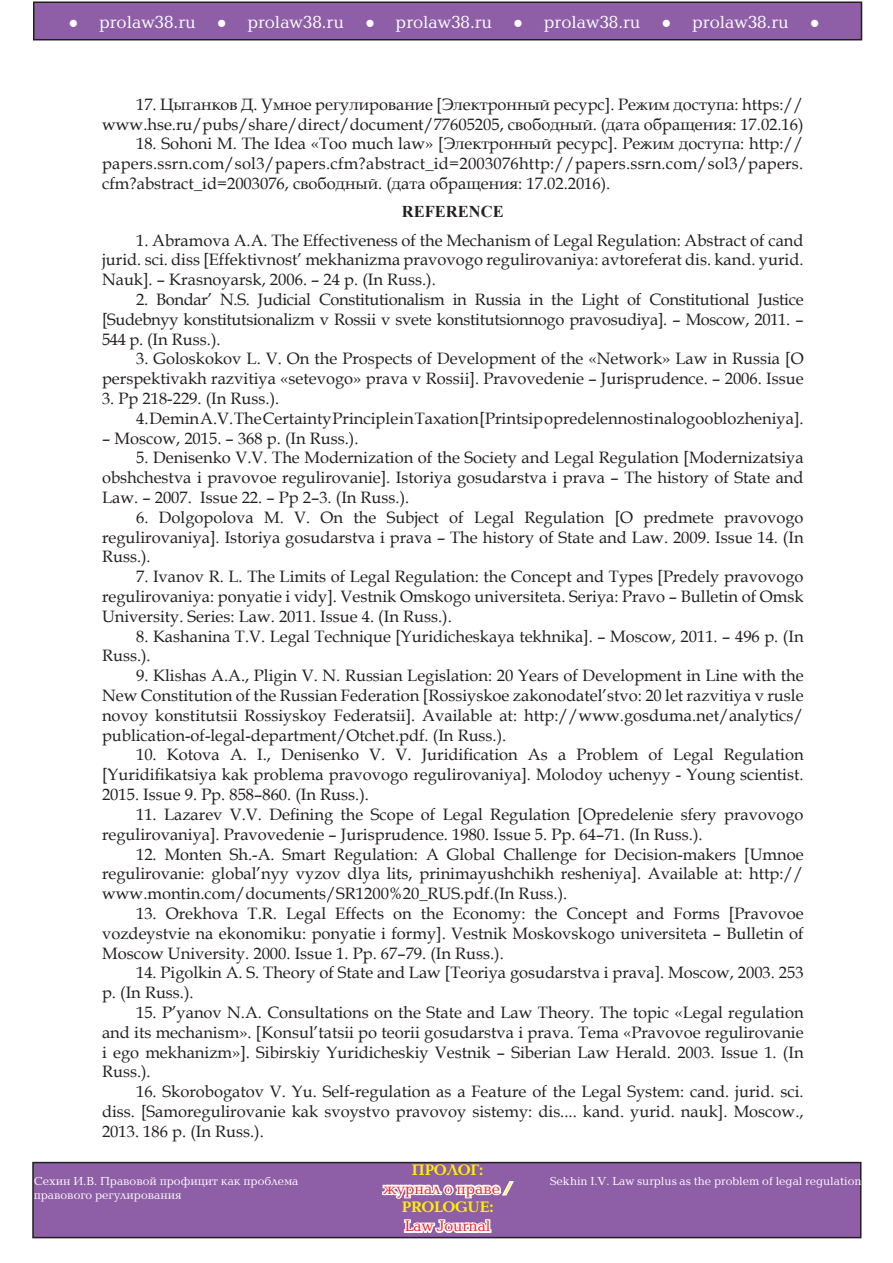
<style>
.page{position:relative;width:893px;height:1263px;background:#fff}
.page>*{position:absolute;margin:0;border:0;box-sizing:border-box;transform-origin:0 0}
.t1{font:18px "Baltica C";color:#fff}
.t2{font:16.5px/19.8px "Book Antiqua";color:#231f20;text-align:justify}
.t3{font:700 16.5px "Times New Roman";color:#231f20}
.t4{font:700 15.75px/18.9px "Baltica C";color:#fff101;text-align:center}
.t5{font:15.75px "Baltica C";color:#ee1f23}
.t6{font:12px/14.4px "Baltica C";color:#fff}
.s1{font-family:"Book Antiqua";font-size:16.5px}
.s2{font-weight:400;color:#ee1f23}
.s3{font-weight:400}
</style>
<div class="page">
<div style="left:34px;top:2px;width:827px;height:38px;background:#8e5ea7"></div>
<div style="left:33px;top:2px;width:829px;height:38px;border:2px solid #231f20"></div>
<div style="left:33px;top:1162px;width:828px;height:75px;background:#8e5ea7"></div>
<div style="left:32px;top:1162px;width:829px;height:76px;border:2px solid #231f20"></div>
<svg style="left:382px;top:1181px;width:132px;height:18px"></svg>
<svg style="left:402px;top:1219px;width:91px;height:17px"></svg>
<p class="t1" style="left:69px;top:13px;width:753px"><span class="s1">●</span> prolaw38.ru <span class="s1">●</span> prolaw38.ru <span class="s1">●</span> prolaw38.ru <span class="s1">●</span> prolaw38.ru <span class="s1">●</span> prolaw38.ru <span class="s1">●</span></p>
<p class="t2" style="left:102px;top:94px;width:703px;text-align:right">17. Цыганков Д. Умное регулирование [Электронный ресурс]. Режим доступа: https:// www.hse.ru/pubs/share/direct/document/77605205, свободный. (дата обращения: 17.02.16)</p>
<p class="t2" style="left:102px;top:134px;width:703px;text-indent:34px">18. Sohoni M. The Idea «Too much law» [Электронный ресурс]. Режим доступа: http:// papers.ssrn.com/sol3/papers.cfm?abstract_id=2003076http://papers.ssrn.com/sol3/papers. cfm?abstract_id=2003076, свободный. (дата обращения: 17.02.2016).</p>
<p class="t3" style="left:402px;top:200px;width:103px">REFERENCE</p>
<p class="t2" style="left:102px;top:230px;width:703px;text-indent:34px">1. Abramova A.A. The Effectiveness of the Mechanism of Legal Regulation: Abstract of cand jurid. sci. diss [Effektivnost’ mekhanizma pravovogo regulirovaniya: avtoreferat dis. kand. yurid.<br>Nauk]. – Krasnoyarsk, 2006. – 24 p. (In Russ.).</p>
<p class="t2" style="left:102px;top:289px;width:703px;text-indent:34px">2. Bondar’ N.S. Judicial Constitutionalism in Russia in the Light of Constitutional Justice [Sudebnyy konstitutsionalizm v Rossii v svete konstitutsionnogo pravosudiya]. – Moscow, 2011. – 544 p. (In Russ.).</p>
<p class="t2" style="left:102px;top:349px;width:703px;text-align:right">3. Goloskokov L. V. On the Prospects of Development of the «Network» Law in Russia [O perspektivakh razvitiya «setevogo» prava v Rossii]. Pravovedenie – Jurisprudence. – 2006. Issue</p>
<p class="t2" style="left:102px;top:388px;width:179px">3. Pp 218-229. (In Russ.).</p>
<p class="t2" style="left:136px;top:408px;width:669px">4. Demin A.V. The Certainty Principle in Taxation [Printsip opredelennosti nalogooblozheniya].</p>
<p class="t2" style="left:102px;top:428px;width:258px">– Moscow, 2015. – 368 p. (In Russ.).</p>
<p class="t2" style="left:102px;top:448px;width:703px;text-indent:34px">5. Denisenko V.V. The Modernization of the Society and Legal Regulation [Modernizatsiya obshchestva i pravovoe regulirovanie]. Istoriya gosudarstva i prava – The history of State and Law. – 2007. Issue 22. – Pp 2–3. (In Russ.).</p>
<p class="t2" style="left:102px;top:507px;width:703px;text-indent:34px">6. Dolgopolova M. V. On the Subject of Legal Regulation [O predmete pravovogo regulirovaniya]. Istoriya gosudarstva i prava – The history of State and Law. 2009. Issue 14. (In Russ.).</p>
<p class="t2" style="left:102px;top:566px;width:703px;text-indent:34px">7. Ivanov R. L. The Limits of Legal Regulation: the Concept and Types [Predely pravovogo regulirovaniya: ponyatie i vidy]. Vestnik Omskogo universiteta. Seriya: Pravo – Bulletin of Omsk University. Series: Law. 2011. Issue 4. (In Russ.).</p>
<p class="t2" style="left:102px;top:626px;width:703px;text-indent:34px">8. Kashanina T.V. Legal Technique [Yuridicheskaya tekhnika]. – Moscow, 2011. – 496 p. (In<br>Russ.).</p>
<p class="t2" style="left:102px;top:665px;width:703px;text-indent:34px">9. Klishas A.A., Pligin V. N. Russian Legislation: 20 Years of Development in Line with the New Constitution of the Russian Federation [Rossiyskoe zakonodatel’stvo: 20 let razvitiya v rusle novoy konstitutsii Rossiyskoy Federatsii]. Available at: http://www.gosduma.net/analytics/ publication-of-legal-department/Otchet.pdf. (In Russ.).</p>
<p class="t2" style="left:102px;top:745px;width:703px;text-indent:34px">10. Kotova A. I., Denisenko V. V. Juridification As a Problem of Legal Regulation [Yuridifikatsiya kak problema pravovogo regulirovaniya]. Molodoy uchenyy - Young scientist.<br>2015. Issue 9. Pp. 858–860. (In Russ.).</p>
<p class="t2" style="left:102px;top:804px;width:703px;text-indent:34px">11. Lazarev V.V. Defining the Scope of Legal Regulation [Opredelenie sfery pravovogo regulirovaniya]. Pravovedenie – Jurisprudence. 1980. Issue 5. Pp. 64–71. (In Russ.).</p>
<p class="t2" style="left:102px;top:844px;width:703px;text-indent:34px">12. Monten Sh.-A. Smart Regulation: A Global Challenge for Decision-makers [Umnoe regulirovanie: global’nyy vyzov dlya lits, prinimayushchikh resheniya]. Available at: http:// www.montin.com/documents/SR1200%20_RUS.pdf.(In Russ.).</p>
<p class="t2" style="left:102px;top:903px;width:703px;text-indent:34px">13. Orekhova T.R. Legal Effects on the Economy: the Concept and Forms [Pravovoe vozdeystvie na ekonomiku: ponyatie i formy]. Vestnik Moskovskogo universiteta – Bulletin of Moscow University. 2000. Issue 1. Pp. 67–79. (In Russ.).</p>
<p class="t2" style="left:102px;top:962px;width:703px;text-indent:34px">14. Pigolkin A. S. Theory of State and Law [Teoriya gosudarstva i prava]. Moscow, 2003. 253 p. (In Russ.).</p>
<p class="t2" style="left:102px;top:1002px;width:703px;text-indent:34px">15. P’yanov N.A. Consultations on the State and Law Theory. The topic «Legal regulation and its mechanism». [Konsul’tatsii po teorii gosudarstva i prava. Tema «Pravovoe regulirovanie i ego mekhanizm»]. Sibirskiy Yuridicheskiy Vestnik – Siberian Law Herald. 2003. Issue 1. (In Russ.).</p>
<p class="t2" style="left:102px;top:1081px;width:703px;text-indent:34px">16. Skorobogatov V. Yu. Self-regulation as a Feature of the Legal System: cand. jurid. sci. diss. [Samoregulirovanie kak svoystvo pravovoy sistemy: dis.... kand. yurid. nauk]. Moscow., 2013. 186 p. (In Russ.).</p>
<p class="t4" style="left:383px;top:1161px;width:130px">ПРОЛОГ: <span class="s2">журнал о праве</span> <span class="s3">/<br></span>PROLOGUE:</p>
<p class="t5" style="left:405px;top:1218px;width:87px">Law Journal</p>
<p class="t6" style="left:34px;top:1174px;width:266px">Сехин И.В. Правовой профицит как проблема правового регулирования</p>
<p class="t6" style="left:550px;top:1174px;width:313px">Sekhin I.V. Law surplus as the problem of legal regulation</p>
</div>
